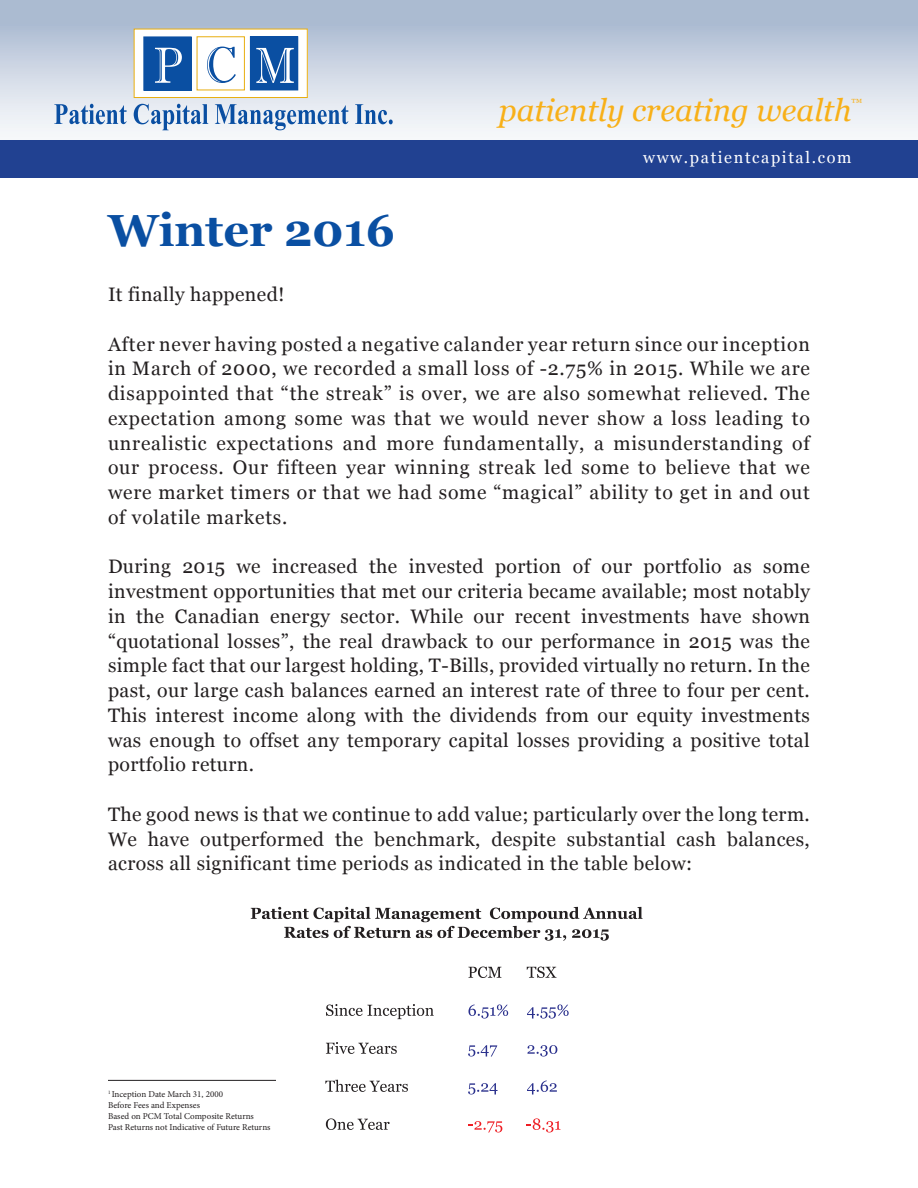
<style>
.page{position:relative;width:918px;height:1188px;background:#fff}
.page>*{position:absolute;margin:0;border:0;box-sizing:border-box;transform-origin:0 0}
.t1{font:700 45px "Georgia";color:#0a4fa2}
.t2{font:italic 31.05px "Georgia";color:#f8b018}
.Paragraph_Style_1_Co{font:19.5px/24.8px "Georgia";letter-spacing:.02em;color:#231f20;text-align:justify}
.t3{font:16.2px "Georgia";letter-spacing:.1em;color:#fff}
.t4{font:11.85px "Georgia";color:#fff}
.t5{font:11.85px "Georgia";color:#f8b018}
.t6{font:9px "Minion Pro";color:#231f20}
</style>
<div class="page">
<svg style="left:0;top:0;width:918px;height:134px;background:#cad4e2"></svg>
<div style="left:0;top:140px;width:918px;height:37px;background:#214191"></div>
<svg style="left:54px;top:104px;width:73px;height:20px"></svg>
<svg style="left:134px;top:104px;width:74px;height:26px"></svg>
<svg style="left:215px;top:104px;width:133px;height:26px"></svg>
<svg style="left:355px;top:104px;width:38px;height:20px"></svg>
<svg style="left:134px;top:29px;width:173px;height:69px"></svg>
<div style="left:134px;top:29px;width:174px;height:69px;border:1px solid #e8ae0f"></div>
<div style="left:144px;top:37px;width:47px;height:53px;background:#0a4fa2"></div>
<div style="left:144px;top:37px;width:47px;height:54px;border:1px solid #0a4fa2"></div>
<div style="left:250px;top:37px;width:48px;height:53px;background:#0a4fa2"></div>
<svg style="left:155px;top:48px;width:27px;height:35px"></svg>
<svg style="left:207px;top:47px;width:29px;height:36px"></svg>
<svg style="left:256px;top:48px;width:38px;height:35px"></svg>
<svg style="left:251px;top:907px;width:392px;height:34px"></svg>
<svg style="left:468px;top:967px;width:33px;height:11px"></svg>
<svg style="left:527px;top:967px;width:30px;height:11px"></svg>
<svg style="left:326px;top:1004px;width:108px;height:15px"></svg>
<svg style="left:468px;top:1004px;width:40px;height:15px"></svg>
<svg style="left:527px;top:1004px;width:42px;height:15px"></svg>
<svg style="left:326px;top:1042px;width:71px;height:12px"></svg>
<svg style="left:468px;top:1045px;width:29px;height:12px"></svg>
<svg style="left:527px;top:1045px;width:30px;height:12px"></svg>
<svg style="left:325px;top:1080px;width:83px;height:12px"></svg>
<svg style="left:468px;top:1083px;width:30px;height:12px"></svg>
<svg style="left:527px;top:1080px;width:30px;height:15px"></svg>
<svg style="left:326px;top:1118px;width:64px;height:12px"></svg>
<svg style="left:468px;top:1121px;width:34px;height:12px"></svg>
<svg style="left:527px;top:1118px;width:34px;height:14px"></svg>
<hr style="left:108px;top:1080px;width:168px;height:1px;background:#231f20">
<p class="t2" style="left:499px;top:88px;width:354px">patiently creating wealth</p>
<p class="t5" style="left:851px;top:94px;width:13px">™</p>
<p class="t4" style="left:707px;top:147px;width:128px">www.patientcapital.com</p>
<p class="t3" style="left:643px;top:146px;width:210px">www.patientcapital.com</p>
<p class="t4" style="left:756px;top:155px;width:95px">February 17, 2012</p>
<p class="t1" style="left:108px;top:196px;width:289px">Winter 2016</p>
<p class="Paragraph_Style_1_Co" style="left:108px;top:281px;width:178px">It finally happened!</p>
<p class="Paragraph_Style_1_Co" style="left:108px;top:331px;width:703px">After never having posted a negative calander year return since our inception in March of 2000, we recorded a small loss of -2.75% in 2015. While we are disappointed that “the streak” is over, we are also somewhat relieved. The expectation among some was that we would never show a loss leading to unrealistic expectations and more fundamentally, a misunderstanding of our process. Our fifteen year winning streak led some to believe that we were market timers or that we had some “magical” ability to get in and out of volatile markets.</p>
<p class="Paragraph_Style_1_Co" style="left:108px;top:554px;width:703px">During 2015 we increased the invested portion of our portfolio as some investment opportunities that met our criteria became available; most notably in the Canadian energy sector. While our recent investments have shown “quotational losses”, the real drawback to our performance in 2015 was the simple fact that our largest holding, T-Bills, provided virtually no return. In the past, our large cash balances earned an interest rate of three to four per cent.<br>This interest income along with the dividends from our equity investments was enough to offset any temporary capital losses providing a positive total portfolio return.</p>
<p class="Paragraph_Style_1_Co" style="left:108px;top:801px;width:703px">The good news is that we continue to add value; particularly over the long term.<br>We have outperformed the benchmark, despite substantial cash balances, across all significant time periods as indicated in the table below:</p>
<p class="t6" style="left:108px;top:1089px;width:117px"><sup>1</sup> Inception Date March 31, 2000</p>
<p class="t6" style="left:108px;top:1099px;width:94px">Before Fees and Expenses</p>
<p class="t6" style="left:108px;top:1110px;width:147px">Based on PCM Total Composite Returns</p>
<p class="t6" style="left:108px;top:1121px;width:164px">Past Returns not Indicative of Future Returns</p>
</div>
